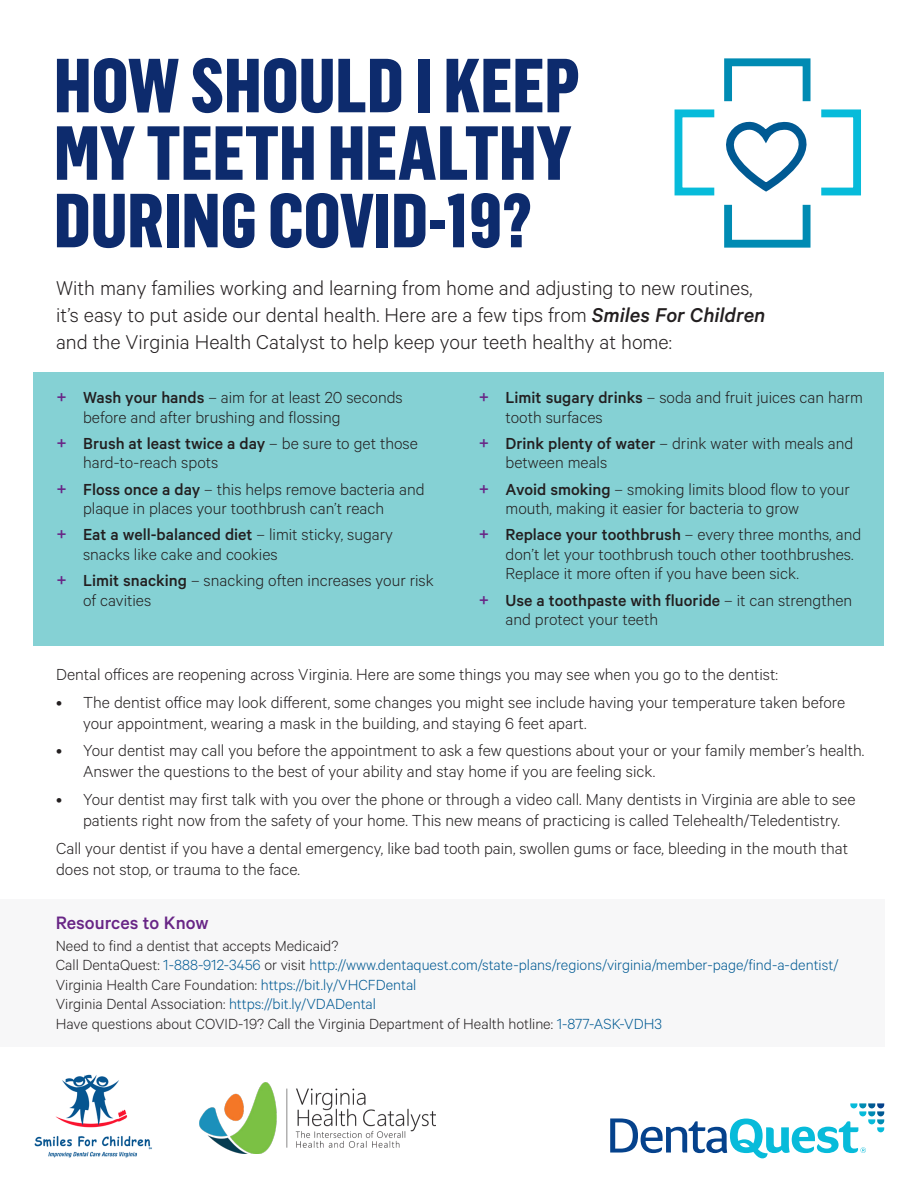
<style>
.page{position:relative;width:918px;height:1188px;background:#fff}
.page>*{position:absolute;margin:0;border:0;box-sizing:border-box;transform-origin:0 0}
.Graphic_Headline{font:800 75px/67.5px "Flama Condensed";color:#0d2b6d;text-align:justify}
.t1{font:300 22.5px/27px "Calibre";color:#231f20}
.t2{font:500 20.25px "Calibre";color:#682586}
.t3{font:300 18px/19.5px "Calibre";color:#231f20}
.t4{font:300 16.5px "Calibre";color:#231f20}
.t5{font:300 16.5px "Calibre";color:#005a93}
.s1{font-weight:500;font-style:italic}
.s2{font-weight:500;font-size:19.5px;color:#682586}
.s3{font-weight:500}
.s4{color:#231f20}
.s5{color:#005a93}
</style>
<div class="page">
<div style="left:34px;top:372px;width:850px;height:273px;background:#85d1d4"></div>
<div style="left:0;top:899px;width:884px;height:148px;background:#f7f7f8"></div>
<svg style="left:675px;top:58px;width:186px;height:190px"></svg>
<svg style="left:610px;top:1103px;width:274px;height:55px"></svg>
<img style="left:34px;top:1074px;width:118px;height:84px">
<img style="left:200px;top:1082px;width:236px;height:72px">
<p class="Graphic_Headline" style="left:54px;top:50px;width:528px">HOW SHOULD I KEEP MY TEETH HEALTHY DURING COVID-19?</p>
<p class="t1" style="left:56px;top:273px;width:711px">With many families working and learning from home and adjusting to new routines, it’s easy to put aside our dental health. Here are a few tips from <span class="s1">Smiles For Children </span>and the Virginia Health Catalyst to help keep your teeth healthy at home:</p>
<p class="t3" style="left:83px;top:387px;width:321px;text-indent:-27px"><span class="s2">+</span> <span class="s3">Wash your hands</span> – aim for at least 20 seconds before and after brushing and flossing</p>
<p class="t3" style="left:83px;top:433px;width:336px;text-indent:-27px"><span class="s2">+</span> <span class="s3">Brush at least twice a day</span> – be sure to get those hard-to-reach spots</p>
<p class="t3" style="left:83px;top:479px;width:343px;text-indent:-27px"><span class="s2">+</span> <span class="s3">Floss once a day</span> – this helps remove bacteria and plaque in places your toothbrush can’t reach</p>
<p class="t3" style="left:83px;top:524px;width:311px;text-indent:-27px"><span class="s2">+</span> <span class="s3">Eat a well-balanced diet</span> – limit sticky, sugary snacks like cake and cookies</p>
<p class="t3" style="left:83px;top:570px;width:352px;text-indent:-27px"><span class="s2">+</span> <span class="s3">Limit snacking</span> – snacking often increases your risk of cavities</p>
<p class="t3" style="left:506px;top:387px;width:359px;text-indent:-27px"><span class="s2">+</span> <span class="s3">Limit sugary drinks</span> – soda and fruit juices can harm tooth surfaces</p>
<p class="t3" style="left:506px;top:433px;width:349px;text-indent:-27px"><span class="s2">+</span> <span class="s3">Drink plenty of water</span> – drink water with meals and between meals</p>
<p class="t3" style="left:506px;top:479px;width:346px;text-indent:-27px"><span class="s2">+</span> <span class="s3">Avoid smoking</span> – smoking limits blood flow to your mouth, making it easier for bacteria to grow</p>
<p class="t3" style="left:506px;top:524px;width:357px;text-indent:-27px"><span class="s2">+</span> <span class="s3">Replace your toothbrush</span> – every three months, and don’t let your toothbrush touch other toothbrushes.<br>Replace it more often if you have been sick.</p>
<p class="t3" style="left:506px;top:590px;width:348px;text-indent:-27px"><span class="s2">+</span> <span class="s3">Use a toothpaste with fluoride</span> – it can strengthen and protect your teeth</p>
<p class="t3" style="left:56px;top:664px;width:723px">Dental offices are reopening across Virginia. Here are some things you may see when you go to the dentist:</p>
<p class="t3" style="left:83px;top:691px;width:764px;line-height:21px;text-indent:-27px">• The dentist office may look different, some changes you might see include having your temperature taken before your appointment, wearing a mask in the building, and staying 6 feet apart.</p>
<p class="t3" style="left:83px;top:739px;width:783px;line-height:21px;text-indent:-27px">• Your dentist may call you before the appointment to ask a few questions about your or your family member’s health.<br>Answer the questions to the best of your ability and stay home if you are feeling sick.</p>
<p class="t3" style="left:83px;top:788px;width:774px;line-height:21px;text-indent:-27px">• Your dentist may first talk with you over the phone or through a video call. Many dentists in Virginia are able to see patients right now from the safety of your home. This new means of practicing is called Telehealth/Teledentistry.</p>
<p class="t3" style="left:56px;top:837px;width:793px;line-height:21px">Call your dentist if you have a dental emergency, like bad tooth pain, swollen gums or face, bleeding in the mouth that does not stop, or trauma to the face.</p>
<p class="t2" style="left:56px;top:910px;width:154px">Resources to Know</p>
<p class="t4" style="left:56px;top:936px;width:284px">Need to find a dentist that accepts Medicaid?</p>
<p class="t5" style="left:56px;top:955px;width:784px"><span class="s4">Call DentaQuest:</span> 1-888-912-3456 <span class="s4">or visit</span> http://www.dentaquest.com/state-plans/regions/virginia/member-page/find-a-dentist/</p>
<p class="t4" style="left:56px;top:975px;width:362px">Virginia Health Care Foundation: <span class="s5">https://bit.ly/VHCFDental</span></p>
<p class="t4" style="left:56px;top:994px;width:322px">Virginia Dental Association: <span class="s5">https://bit.ly/VDADental</span></p>
<p class="t4" style="left:56px;top:1014px;width:608px">Have questions about COVID-19? Call the Virginia Department of Health hotline: <span class="s5">1-877-ASK-VDH3</span></p>
</div>
